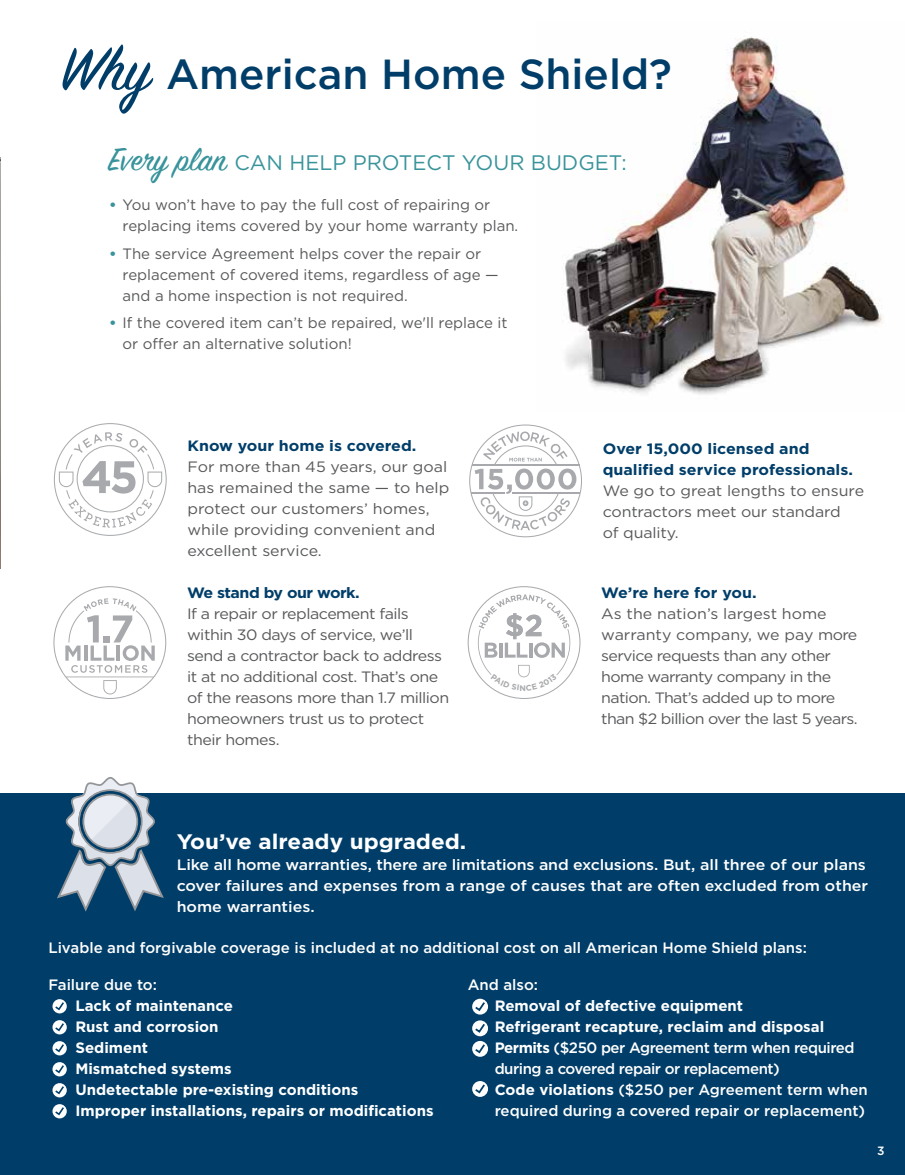
<style>
.page{position:relative;width:905px;height:1175px;background:#fff}
.page>*{position:absolute;margin:0;border:0;box-sizing:border-box;transform-origin:0 0}
.t1{font:500 42px "Gotham";color:#003e69}
.t2{font:21px "Gotham";color:#38939b}
.t3{font:700 21px "Gotham";color:#fff;scale:1.06 1}
.t4{font:15px/21px "Gotham";letter-spacing:-.01em;color:#58595b}
.t5{font:500 15px/21px "Gotham";letter-spacing:-.03em;color:#fff}
.t6{font:15px/21px "Gotham";letter-spacing:-.01em;color:#58595b;scale:1.06 1}
.t7{font:15px/21px "Gotham";letter-spacing:-.03em;color:#58595b;scale:1.06 1}
.t8{font:500 15px/21px "Gotham";color:#fff;scale:1.06 1}
.t9{font:15px/21px "Gotham";letter-spacing:-.04em;color:#58595b;scale:1.06 1}
.t10{font:700 15px/21px "Gotham";color:#fff}
.t11{font:500 15px "Gotham";color:#fff}
.t12{font:700 15px/21px "Gotham";color:#003e69;scale:1.06 1}
.t13{font:700 15px "Gotham";letter-spacing:-.03em;color:#003e69;scale:1.06 1}
.t14{font:500 12px "Gotham";color:#fff}
.s1{font-family:"Sign Painter House Script";font-weight:400;font-size:67.35px}
.s2{font-family:"Sign Painter House Script";font-size:36px}
.s3{font-weight:700;color:#38939b}
.s4{font-weight:700}
</style>
<div class="page">
<div style="left:0;top:793px;width:904px;height:381px;background:#003e69"></div>
<img style="left:564px;top:37px;width:318px;height:358px">
<img style="left:0;top:158px;width:1px;height:410px">
<svg style="left:54px;top:423px;width:113px;height:113px"></svg>
<svg style="left:469px;top:424px;width:113px;height:113px"></svg>
<svg style="left:53px;top:586px;width:113px;height:113px"></svg>
<div style="left:52px;top:999px;width:15px;height:14px;background:#fff;border-radius:50%"></div>
<svg style="left:53px;top:1000px;width:13px;height:11px"></svg>
<div style="left:52px;top:1020px;width:15px;height:14px;background:#fff;border-radius:50%"></div>
<svg style="left:53px;top:1021px;width:13px;height:11px"></svg>
<div style="left:52px;top:1041px;width:15px;height:14px;background:#fff;border-radius:50%"></div>
<svg style="left:53px;top:1042px;width:13px;height:11px"></svg>
<div style="left:52px;top:1062px;width:15px;height:14px;background:#fff;border-radius:50%"></div>
<svg style="left:53px;top:1063px;width:13px;height:11px"></svg>
<div style="left:52px;top:1083px;width:15px;height:14px;background:#fff;border-radius:50%"></div>
<svg style="left:53px;top:1084px;width:13px;height:11px"></svg>
<div style="left:52px;top:1104px;width:15px;height:14px;background:#fff;border-radius:50%"></div>
<svg style="left:53px;top:1105px;width:13px;height:11px"></svg>
<svg style="left:472px;top:998px;width:16px;height:16px"></svg>
<svg style="left:473px;top:1000px;width:13px;height:12px"></svg>
<svg style="left:472px;top:1020px;width:16px;height:16px"></svg>
<svg style="left:473px;top:1021px;width:13px;height:13px"></svg>
<div style="left:472px;top:1041px;width:16px;height:15px;background:#fff;border-radius:50%"></div>
<svg style="left:473px;top:1042px;width:13px;height:12px"></svg>
<div style="left:472px;top:1081px;width:16px;height:15px;background:#fff;border-radius:50%"></div>
<svg style="left:473px;top:1082px;width:13px;height:12px"></svg>
<svg style="left:57px;top:777px;width:107px;height:135px"></svg>
<svg style="left:467px;top:586px;width:113px;height:113px"></svg>
<h1 class="t1" style="left:60px;top:47px;width:613px"><span class="s1">Why</span> American Home Shield?</h1>
<h2 class="t2" style="left:108px;top:149px;width:520px"><span class="s2">Every plan</span> CAN HELP PROTECT YOUR BUDGET:</h2>
<p class="t4" style="left:123px;top:194px;width:397px;text-indent:-14px"><span class="s3">•</span> You won’t have to pay the full cost of repairing or replacing items covered by your home warranty plan.</p>
<p class="t4" style="left:123px;top:242px;width:377px;text-indent:-14px"><span class="s3">•</span> The service Agreement helps cover the repair or replacement of covered items, regardless of age — and a home inspection is not required.</p>
<p class="t4" style="left:123px;top:312px;width:386px;text-indent:-14px"><span class="s3">•</span> If the covered item can’t be repaired, we'll replace it or offer an alternative solution!</p>
<p class="t12" style="left:187px;top:435px;width:217px">Know your home is covered.</p>
<p class="t6" style="left:187px;top:456px;width:248px">For more than 45 years, our goal has remained the same — to help protect our customers’ homes, while providing convenient and excellent service.</p>
<p class="t13" style="left:187px;top:583px;width:164px">We stand by our work.</p>
<p class="t7" style="left:187px;top:603px;width:249px">If a repair or replacement fails within 30 days of service, we’ll send a contractor back to address it at no additional cost. That’s one of the reasons more than 1.7 million homeowners trust us to protect their homes.</p>
<p class="t12" style="left:602px;top:438px;width:237px">Over 15,000 licensed and qualified service professionals.</p>
<p class="t6" style="left:602px;top:479px;width:248px">We go to great lengths to ensure contractors meet our standard<br>of quality.</p>
<p class="t12" style="left:601px;top:582px;width:148px">We’re here for you.</p>
<p class="t9" style="left:601px;top:603px;width:243px">As the nation’s largest home warranty company, we pay more service requests than any other home warranty company in the nation. That’s added up to more than $2 billion over the last 5 years.</p>
<h2 class="t3" style="left:177px;top:827px;width:275px">You’ve already upgraded.</h2>
<p class="t8" style="left:177px;top:854px;width:653px">Like all home warranties, there are limitations and exclusions. But, all three of our plans cover failures and expenses from a range of causes that are often excluded from other home warranties.</p>
<p class="t11" style="left:48px;top:938px;width:760px">Livable and forgivable coverage is included at no additional cost on all American Home Shield plans:</p>
<p class="t11" style="left:48px;top:975px;width:110px">Failure due to:</p>
<p class="t10" style="left:75px;top:995px;width:360px">Lack of maintenance<br>Rust and corrosion<br>Sediment<br>Mismatched systems<br>Undetectable pre-existing conditions<br>Improper installations, repairs or modifications</p>
<p class="t11" style="left:467px;top:975px;width:72px">And also:</p>
<p class="t5" style="left:494px;top:995px;width:374px"><span class="s4">Removal of defective equipment<br>Refrigerant recapture, reclaim and disposal Permits</span> ($250 per Agreement term when required during a covered repair or replacement)<br><span class="s4">Code violations</span> ($250 per Agreement term when required during a covered repair or replacement)</p>
<p class="t14" style="left:877px;top:1142px;width:9px">3</p>
</div>
